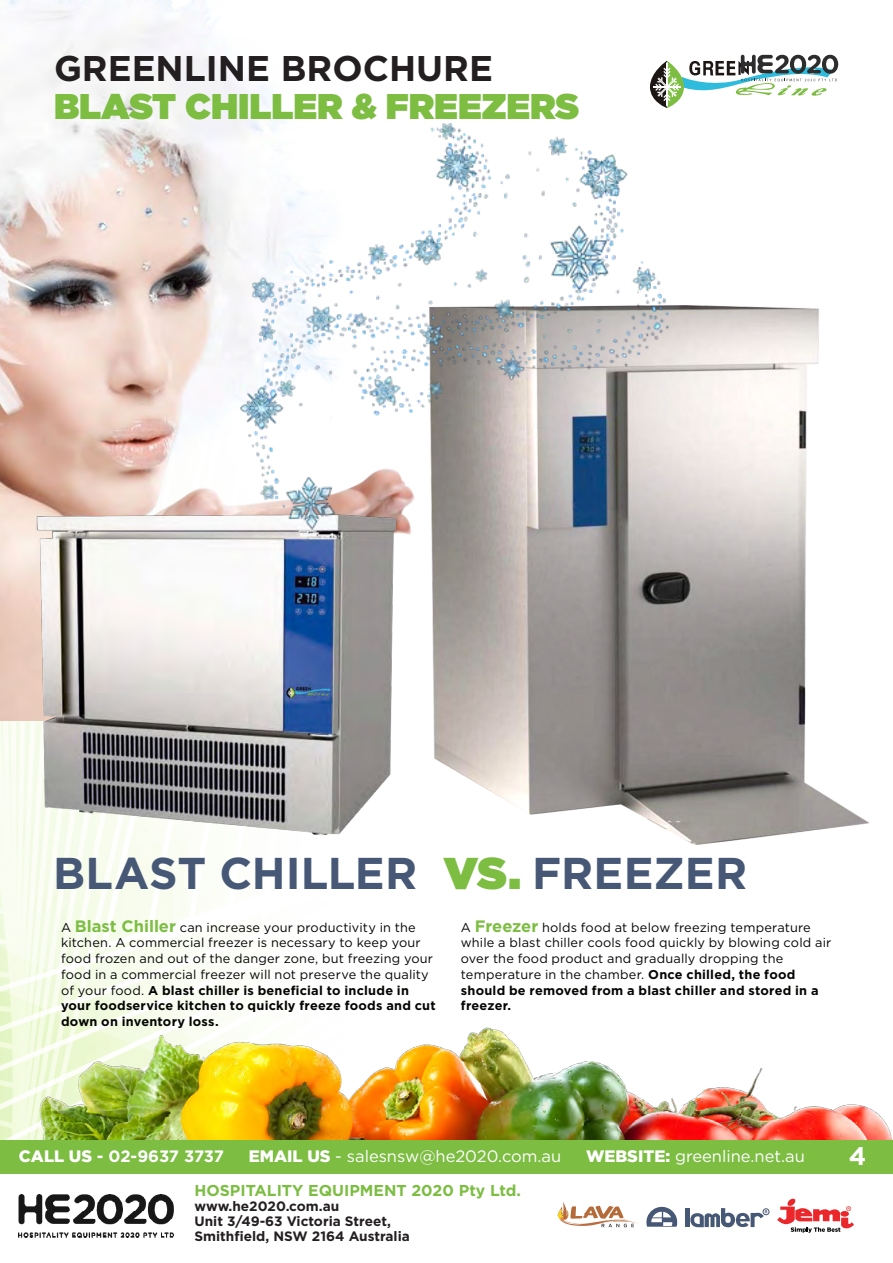
<style>
.page{position:relative;width:893px;height:1263px;background:#fff}
.page>*{position:absolute;margin:0;border:0;box-sizing:border-box;transform-origin:0 0}
.t1{font:700 44.55px "Gotham";color:#475876}
.t2{font:900 35.7px "Gotham";color:#7cbd42}
.t3{font:700 35.7px "Gotham";color:#231f20}
.t4{font:700 25.5px "Gotham";color:#fff}
.t5{font:16.5px "Gotham";color:#fff}
.t6{font:700 16.5px "Gotham";letter-spacing:-.02em;color:#fff}
.t7{font:700 15.75px "Gotham";color:#7cbd42}
.t8{font:900 15.3px "Gotham";color:#fff}
.t9{font:700 13.65px/15px "Gotham";color:#231f20}
.t10{font:12.75px/15.8px "Gotham";letter-spacing:.015em;color:#040503}
.t11{font:700 12.75px/15.8px "Gotham";letter-spacing:.02em;color:#040503}
.s1{font-weight:900;color:#7cbd42}
.s2{font-weight:700;font-size:16.5px;color:#7cbd42}
.s3{font-weight:700}
.s4{font-weight:400}
.s5{font-weight:900}
</style>
<div class="page">
<img style="left:0;top:720px;width:489px;height:420px">
<img style="left:20px;top:1028px;width:872px;height:112px">
<img style="left:0;top:0;width:284px;height:720px">
<img style="left:349px;top:305px;width:521px;height:550px">
<img style="left:31px;top:509px;width:372px;height:332px">
<svg style="left:650px;top:55px;width:188px;height:53px"></svg>
<img style="left:240px;top:123px;width:430px;height:408px">
<svg style="left:557px;top:1202px;width:81px;height:25px"></svg>
<svg style="left:777px;top:1198px;width:77px;height:35px"></svg>
<svg style="left:646px;top:1207px;width:31px;height:20px"></svg>
<div style="left:685px;top:1208px;width:5px;height:19px;background:#475876"></div>
<svg style="left:690px;top:1208px;width:77px;height:19px"></svg>
<div style="left:763px;top:1208px;width:6px;height:7px;border:1px solid #475876;border-radius:50%"></div>
<img style="left:18px;top:1194px;width:155px;height:43px">
<div style="left:0;top:1140px;width:893px;height:34px;background:#7cbd42"></div>
<p class="t3" style="left:54px;top:45px;width:440px">GREENLINE BROCHURE</p>
<p class="t2" style="left:54px;top:81px;width:527px">BLAST CHILLER &amp; FREEZERS</p>
<p class="t1" style="left:53px;top:844px;width:696px">BLAST CHILLER <span class="s1">VS.</span> FREEZER</p>
<p class="t10" style="left:61px;top:919px;width:376px">A <span class="s2">Blast Chiller</span> can increase your productivity in the kitchen. A commercial freezer is necessary to keep your food frozen and out of the danger zone, but freezing your food in a commercial freezer will not preserve the quality of your food. <span class="s3">A blast chiller is beneficial to include in your foodservice kitchen to quickly freeze foods and cut down on inventory loss.</span></p>
<p class="t10" style="left:461px;top:919px;width:372px">A <span class="s2">Freezer</span> holds food at below freezing temperature while a blast chiller cools food quickly by blowing cold air over the food product and gradually dropping the</p>
<p class="t11" style="left:461px;top:966px;width:359px"><span class="s4">temperature in the chamber.</span> Once chilled, the food should be removed from a blast chiller and stored in a freezer.</p>
<p class="t8" style="left:779px;top:1146px;width:46px">PAGE</p>
<p class="t6" style="left:19px;top:1145px;width:207px"><span class="s5">CALL US</span> - 02-9637 3737</p>
<p class="t5" style="left:249px;top:1146px;width:314px"><span class="s5">EMAIL US</span> - salesnsw@he2020.com.au</p>
<p class="t5" style="left:586px;top:1146px;width:220px"><span class="s5">WEBSITE:</span> greenline.net.au</p>
<p class="t7" style="left:195px;top:1180px;width:328px">HOSPITALITY EQUIPMENT 2020 Pty Ltd.</p>
<p class="t9" style="left:195px;top:1199px;width:217px">www.he2020.com.au<br>Unit 3/49-63 Victoria Street,<br>Smithfield, NSW 2164 Australia</p>
<h3 class="t4" style="left:849px;top:1139px;width:19px">4</h3>
</div>
